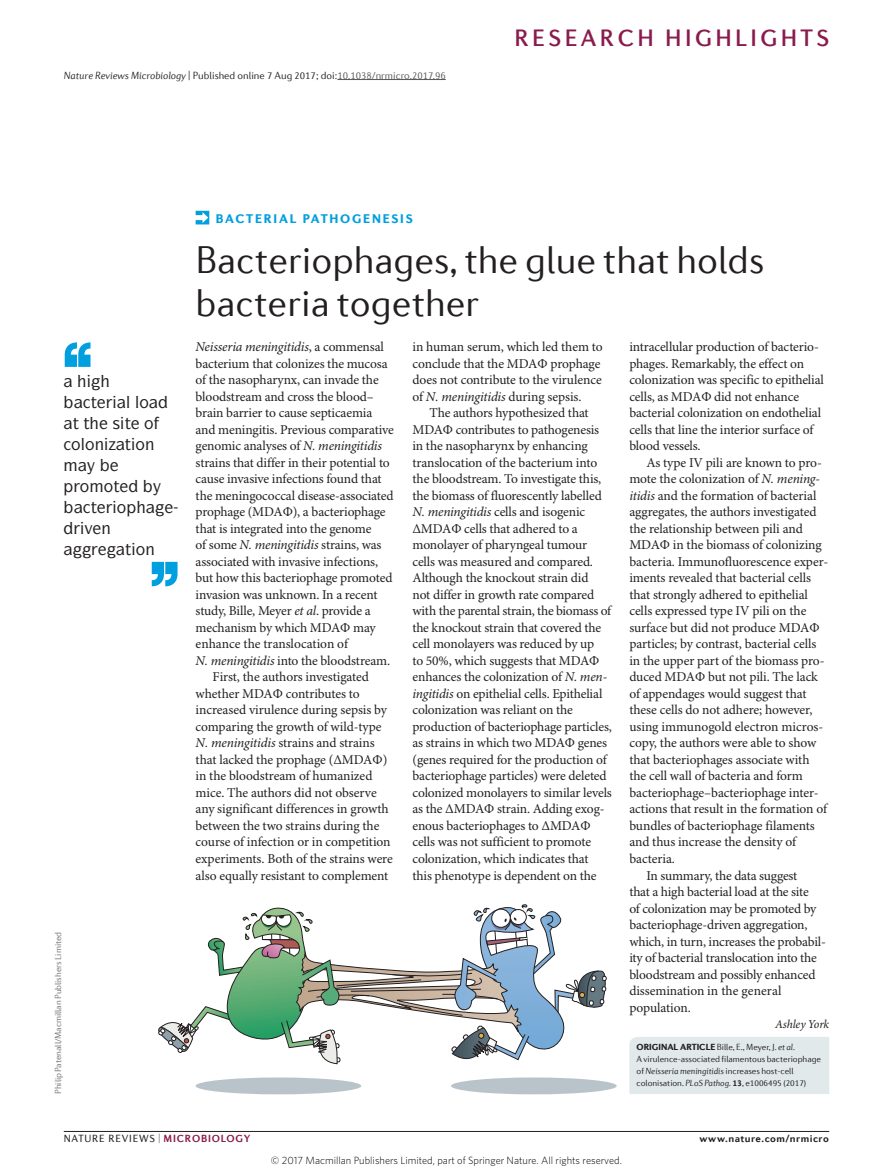
<style>
.page{position:relative;width:893px;height:1174px;background:#fff}
.page>*{position:absolute;margin:0;border:0;box-sizing:border-box;transform-origin:0 0}
.Title{font:300 39px/42px "Diverda Sans Com";color:#231f20}
.t1{font:500 24px "Diverda Sans Com";letter-spacing:.14em;color:#891c4d}
.Pull_quote{font:500 16.5px "ITC Symbol Std";color:#231f20}
.Body_text{font:13.5px/16.5px "Minion Pro";letter-spacing:-.01em;color:#231f20}
.Body_first{font:13.5px/16.5px "Minion Pro";letter-spacing:-.01em;color:#231f20}
.Strapline{font:900 12.75px "Diverda Sans Com";letter-spacing:.14em;color:#009fdf}
.Author{font:italic 12px "Minion Pro";letter-spacing:-.015em;color:#231f20}
.AOP_line{font:300 10.5px "Diverda Sans Com";color:#231f20}
.t2{font:300 10.5px "Whitney";color:#000}
.t3{font:10.5px "Diverda Sans Com";letter-spacing:.075em;color:#231f20}
.t4{font:700 10.5px "Diverda Sans Com";letter-spacing:.045em;color:#231f20}
.Info_box_text{font:300 9px/12px "Diverda Sans Com";letter-spacing:-.005em;color:#231f20}
.Credit_line{font:300 9px "Diverda Sans Com";letter-spacing:-.005em;color:#6c6d70}
.s1{font-style:italic}
.s2{color:#57585a}
.s3{font-weight:900}
.s4{font-weight:700}
.s5{font-weight:700;color:#891c4d}
</style>
<div class="page">
<hr style="left:64px;top:1131px;width:765px;height:1px;background:#231f20">
<div style="left:196px;top:1077px;width:165px;height:17px;background:#b8c4ca;border-radius:50%"></div>
<div style="left:451px;top:1077px;width:166px;height:17px;background:#b8c4ca;border-radius:50%"></div>
<svg style="left:158px;top:904px;width:449px;height:161px"></svg>
<svg style="left:152px;top:562px;width:26px;height:24px"></svg>
<svg style="left:65px;top:342px;width:26px;height:25px"></svg>
<svg style="left:196px;top:211px;width:13px;height:13px"></svg>
<div style="left:629px;top:1037px;width:200px;height:57px;background:#e1e9ea"></div>
<hr style="left:337px;top:79px;width:109px;height:1px;background:#57585a">
<p class="AOP_line" style="left:64px;top:69px;width:383px"><span class="s1">Nature Reviews Microbiology</span> | Published online 7 Aug 2017; doi:<span class="s2">10.1038/nrmicro.2017.96</span></p>
<h2 class="t1" style="left:514px;top:24px;width:316px">RESEARCH HIGHLIGHTS</h2>
<p class="Pull_quote" style="left:91px;top:391px;width:60px">▼ ● ●□</p>
<p class="Pull_quote" style="left:113px;top:412px;width:43px">▲ ▼ □</p>
<p class="Pull_quote" style="left:71px;top:433px;width:34px">□●□■</p>
<p class="Pull_quote" style="left:125px;top:433px;width:31px">▼□■</p>
<p class="Pull_quote" style="left:80px;top:475px;width:41px">□ □▼</p>
<p class="Pull_quote" style="left:125px;top:538px;width:31px">▼□■</p>
<p class="Credit_line" style="left:53px;top:1094px;width:164px;rotate:-90deg">Philip Patenall/Macmillan Publishers Limited</p>
<p class="Strapline" style="left:216px;top:211px;width:198px">BACTERIAL PATHOGENESIS</p>
<p class="Title" style="left:196px;top:239px;width:570px">Bacteriophages, the glue that holds bacteria together</p>
<p class="Body_first" style="left:196px;top:339px;width:200px"><span class="s1">Neisseria meningitidis</span>, a commensal bacterium that colonizes the mucosa of the nasopharynx, can invade the bloodstream and cross the blood– brain barrier to cause septicaemia and meningitis. Previous comparative genomic analyses of <span class="s1">N. meningitidis </span>strains that differ in their potential to cause invasive infections found that the meningococcal disease-associated prophage (MDAΦ), a bacteriophage that is integrated into the genome<br>of some <span class="s1">N. meningitidis</span> strains, was associated with invasive infections, but how this bacteriophage promoted invasion was unknown. In a recent study, Bille, Meyer <span class="s1">et al</span>. provide a mechanism by which MDAΦ may enhance the translocation of<br><span class="s1">N. meningitidis</span> into the bloodstream.</p>
<p class="Body_text" style="left:196px;top:669px;width:199px;text-indent:17px">First, the authors investigated whether MDAΦ contributes to increased virulence during sepsis by comparing the growth of wild-type <span class="s1">N. meningitidis</span> strains and strains that lacked the prophage (ΔMDAΦ) in the bloodstream of humanized mice. The authors did not observe any significant differences in growth between the two strains during the course of infection or in competition experiments. Both of the strains were also equally resistant to complement</p>
<p class="Body_text" style="left:412px;top:339px;width:192px">in human serum, which led them to conclude that the MDAΦ prophage does not contribute to the virulence of <span class="s1">N. meningitidis</span> during sepsis.</p>
<p class="Body_text" style="left:412px;top:405px;width:201px;text-indent:17px">The authors hypothesized that MDAΦ contributes to pathogenesis in the nasopharynx by enhancing translocation of the bacterium into the bloodstream. To investigate this, the biomass of fluorescently labelled <span class="s1">N. meningitidis</span> cells and isogenic ΔMDAΦ cells that adhered to a monolayer of pharyngeal tumour cells was measured and compared.<br>Although the knockout strain did<br>not differ in growth rate compared with the parental strain, the biomass of the knockout strain that covered the cell monolayers was reduced by up<br>to 50%, which suggests that MDAΦ enhances the colonization of <span class="s1">N. men&shy;ingitidis</span> on epithelial cells. Epithelial colonization was reliant on the production of bacteriophage particles, as strains in which two MDAΦ genes (genes required for the production of bacteriophage particles) were deleted colonized monolayers to similar levels as the ΔMDAΦ strain. Adding exog&shy;enous bacteriophages to ΔMDAΦ cells was not sufficient to promote colonization, which indicates that<br>this phenotype is dependent on the</p>
<p class="Body_text" style="left:629px;top:339px;width:196px">intracellular production of bacterio&shy;phages. Remarkably, the effect on colonization was specific to epithelial cells, as MDAΦ did not enhance bacterial colonization on endothelial cells that line the interior surface of blood vessels.</p>
<p class="Body_text" style="left:629px;top:455px;width:200px;text-indent:17px">As type IV pili are known to pro&shy;mote the colonization of <span class="s1">N. mening&shy;itidis</span> and the formation of bacterial aggregates, the authors investigated the relationship between pili and MDAΦ in the biomass of colonizing bacteria. Immunofluorescence exper&shy;iments revealed that bacterial cells that strongly adhered to epithelial cells expressed type IV pili on the surface but did not produce MDAΦ particles; by contrast, bacterial cells in the upper part of the biomass pro&shy;duced MDAΦ but not pili. The lack of appendages would suggest that these cells do not adhere; however, using immunogold electron micros&shy;copy, the authors were able to show that bacteriophages associate with the cell wall of bacteria and form bacteriophage–bacteriophage inter&shy;actions that result in the formation of bundles of bacteriophage filaments and thus increase the density of bacteria.</p>
<p class="Body_text" style="left:629px;top:867px;width:198px;text-indent:17px">In summary, the data suggest<br>that a high bacterial load at the site<br>of colonization may be promoted by bacteriophage-driven aggregation, which, in turn, increases the probabil&shy;ity of bacterial translocation into the bloodstream and possibly enhanced dissemination in the general population.</p>
<p class="Author" style="left:775px;top:1017px;width:56px">Ashley York</p>
<p class="Info_box_text" style="left:637px;top:1041px;width:186px"><span class="s3">ORIGINAL ARTICLE</span> Bille, E., Meyer, J. <span class="s1">et al</span>.<br>A virulence-associated filamentous bacteriophage of <span class="s1">Neisseria meningitidis</span> increases host-cell colonisation. <span class="s1">PLoS Pathog.</span> <span class="s4">13</span>, e1006495 (2017)</p>
<p class="t3" style="left:64px;top:1132px;width:188px">NATURE REVIEWS | <span class="s5">MICROBIOLOGY</span></p>
<p class="t4" style="left:699px;top:1132px;width:131px">www.nature.com/nrmicro</p>
<p class="t2" style="left:271px;top:1153px;width:352px">© 2017 Macmillan Publishers Limited, part of Springer Nature. All rights reserved.</p>
</div>
